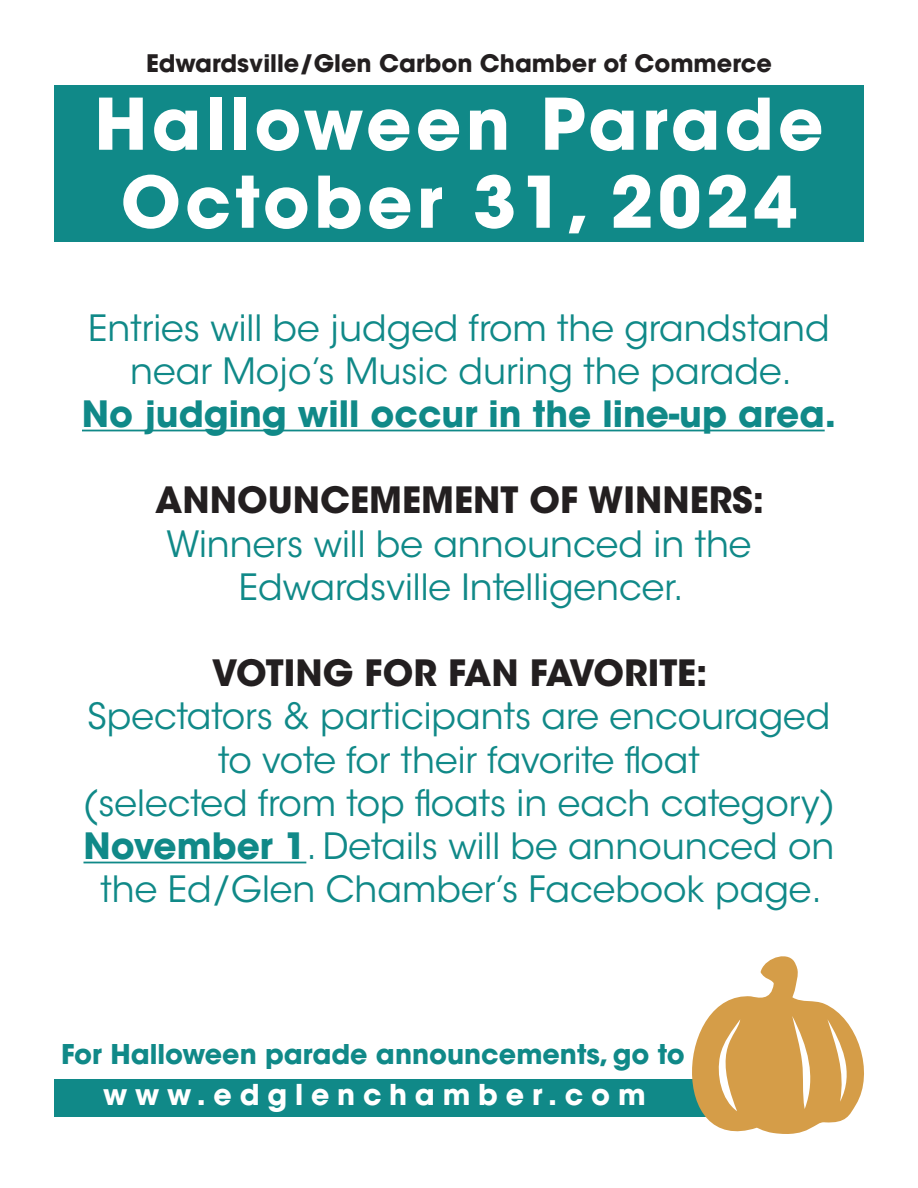
<style>
.page{position:relative;width:918px;height:1188px;background:#fff}
.page>*{position:absolute;margin:0;border:0;box-sizing:border-box;transform-origin:0 0}
.Body_copy{font:700 70.5px "ITC Avant Garde Std";letter-spacing:.06em;color:#fff}
.t1{font:36px/43.2px "ITC Avant Garde Std";color:#108988;text-align:center}
.Body_copy-2{font:700 28.5px "ITC Avant Garde Std";letter-spacing:.275em;color:#fff}
.t2{font:700 27px "ITC Avant Garde Std";color:#108988}
.Body_copy-3{font:700 24px "ITC Avant Garde Std";color:#231f20}
.s1{font-weight:700}
.s2{font-weight:700;color:#231f20}
</style>
<div class="page">
<hr style="left:82px;top:430px;width:743px;height:1px;background:#108988">
<hr style="left:83px;top:862px;width:223px;height:1px;background:#108988">
<div style="left:54px;top:86px;width:810px;height:156px;background:#108988"></div>
<div style="left:54px;top:1079px;width:733px;height:38px;background:#108988"></div>
<svg style="left:692px;top:956px;width:172px;height:178px"></svg>
<p class="Body_copy-3" style="left:146px;top:47px;width:627px">Edwardsville/Glen Carbon Chamber of Commerce</p>
<p class="Body_copy" style="left:94px;top:78px;width:731px">Halloween Parade</p>
<p class="Body_copy" style="left:121px;top:156px;width:678px">October 31, 2024</p>
<p class="t1" style="left:82px;top:306px;width:756px">Entries will be judged from the grandstand near Mojo’s Music during the parade.<br><span class="s1">No judging will occur in the line-up area.</span></p>
<p class="t1" style="left:155px;top:479px;width:610px"><span class="s2">ANNOUNCEMEMENT OF WINNERS:<br></span>Winners will be announced in the<br>Edwardsville Intelligencer.</p>
<p class="t1" style="left:83px;top:652px;width:754px"><span class="s2">VOTING FOR FAN FAVORITE:<br></span>Spectators &amp; participants are encouraged to vote for their favorite float<br>(selected from top floats in each category)<br><span class="s1">November 1</span>. Details will be announced on the Ed/Glen Chamber’s Facebook page.</p>
<p class="t2" style="left:61px;top:1037px;width:625px">For Halloween parade announcements, go to</p>
<p class="Body_copy-2" style="left:103px;top:1076px;width:544px">www.edglenchamber.com</p>
</div>
